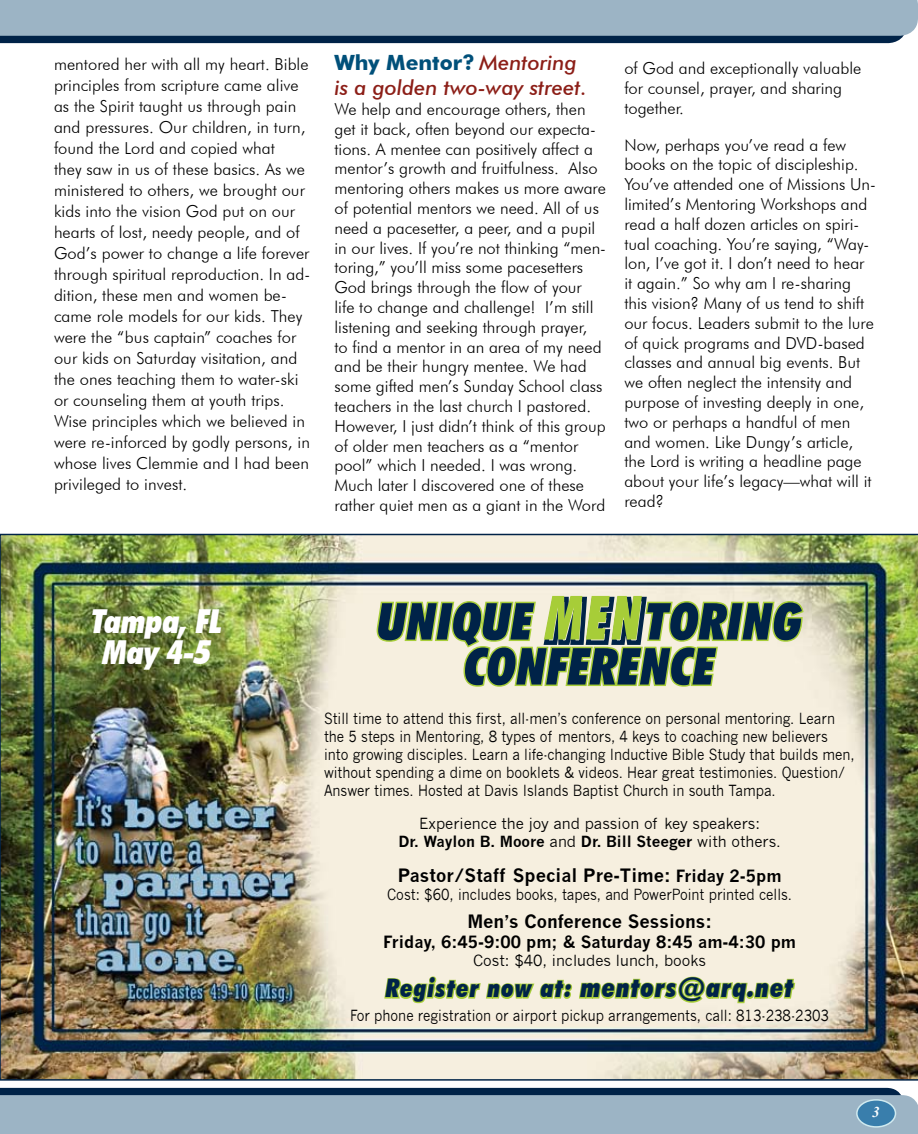
<style>
.page{position:relative;width:918px;height:1134px;background:#fff}
.page>*{position:absolute;margin:0;border:0;box-sizing:border-box;transform-origin:0 0}
.t1{font:italic 900 condensed 51px/45px "Futura BT";letter-spacing:.01em;color:#002348;text-align:center}
.t2{font:italic 900 condensed 33px/31.5px "Futura BT";color:#fff;text-align:center}
.t3{font:italic 900 condensed 27px "Futura BT";letter-spacing:.05em;color:#002348}
.t4{font:italic 500 21px/25.2px "Futura BT";color:#8c1e17}
.t5{font:700 18px "News Gothic";color:#000}
.t6{font:300 16.5px/19.8px "Futura BT";color:#000}
.t7{font:700 16.5px "News Gothic";color:#000}
.t8{font:15px/18px "News Gothic";color:#000;scale:.9 1}
.t9{font:15px/18px "News Gothic";color:#000;text-align:center}
.t10{font:italic 700 15px "Times New Roman";color:#fff}
.s1{font-weight:700;font-style:normal;color:#00507a}
.s2{font-size:61.2px;color:#a7cd38}
.s3{font-weight:700}
.s4{font-size:16.5px}
.s5{font-size:25.5px}
</style>
<div class="page">
<svg style="left:0;top:1088px;width:918px;height:46px;background:#849db1"></svg>
<svg style="left:857px;top:1100px;width:39px;height:27px"></svg>
<div style="left:856px;top:1099px;width:40px;height:29px;border:2px solid #c2dbdc;border-radius:50%"></div>
<svg style="left:0;top:0;width:918px;height:43px;background:#829cb0"></svg>
<img style="left:0;top:534px;width:918px;height:547px">
<svg style="left:375px;top:554px;width:430px;height:134px;background:#c0c8a9"></svg>
<svg style="left:383px;top:975px;width:414px;height:33px;background:#dde4ab"></svg>
<p class="t6" style="left:54px;top:53px;width:258px;line-height:21px">mentored her with all my heart. Bible principles from scripture came alive as the Spirit taught us through pain and pressures. Our children, in turn, found the Lord and copied what<br>they saw in us of these basics. As we ministered to others, we brought our kids into the vision God put on our hearts of lost, needy people, and of God’s power to change a life forever through spiritual reproduction. In ad&shy;dition, these men and women be&shy;came role models for our kids. They were the “bus captain” coaches for our kids on Saturday visitation, and the ones teaching them to water-ski or counseling them at youth trips.<br>Wise principles which we believed in were re-inforced by godly persons, in whose lives Clemmie and I had been privileged to invest.</p>
<p class="t4" style="left:334px;top:50px;width:254px"><span class="s1">Why Mentor?</span> Mentoring is a golden two-way street.</p>
<p class="t6" style="left:334px;top:99px;width:273px">We help and encourage others, then get it back, often beyond our expecta&shy;tions. A mentee can positively affect a mentor’s growth and fruitfulness. Also mentoring others makes us more aware of potential mentors we need. All of us need a pacesetter, a peer, and a pupil in our lives. If you’re not thinking “men&shy;toring,” you’ll miss some pacesetters God brings through the flow of your<br>life to change and challenge! I’m still listening and seeking through prayer,<br>to find a mentor in an area of my need and be their hungry mentee. We had some gifted men’s Sunday School class teachers in the last church I pastored.<br>However, I just didn’t think of this group of older men teachers as a “mentor pool” which I needed. I was wrong.<br>Much later I discovered one of these rather quiet men as a giant in the Word</p>
<p class="t6" style="left:624px;top:58px;width:239px">of God and exceptionally valuable for counsel, prayer, and sharing together.</p>
<p class="t6" style="left:624px;top:135px;width:253px">Now, perhaps you’ve read a few books on the topic of discipleship.<br>You’ve attended one of Missions Un&shy;limited’s Mentoring Workshops and read a half dozen articles on spiri&shy;tual coaching. You’re saying, “Way&shy;lon, I’ve got it. I don’t need to hear it again.” So why am I re-sharing this vision? Many of us tend to shift our focus. Leaders submit to the lure of quick programs and DVD-based classes and annual big events. But we often neglect the intensity and purpose of investing deeply in one, two or perhaps a handful of men and women. Like Dungy’s article, the Lord is writing a headline page about your life’s legacy—what will it read?</p>
<h2 class="t2" style="left:91px;top:605px;width:133px">Tampa, FL<br>May 4-5</h2>
<h1 class="t1" style="left:377px;top:598px;width:426px">UNIQUE <span class="s2">MEN</span>TORING<br>CONFERENCE</h1>
<p class="t8" style="left:324px;top:710px;width:591px">Still time to attend this first, all-men’s conference on personal mentoring. Learn the 5 steps in Mentoring, 8 types of mentors, 4 keys to coaching new believers into growing disciples. Learn a life-changing Inductive Bible Study that builds men, without spending a dime on booklets &amp; videos. Hear great testimonies. Question/ Answer times. Hosted at Davis Islands Baptist Church in south Tampa.</p>
<p class="t9" style="left:398px;top:815px;width:384px">Experience the joy and passion of key speakers:<br><span class="s3">Dr. Waylon B. Moore</span> and <span class="s3">Dr. Bill Steeger</span> with others.</p>
<p class="t5" style="left:398px;top:864px;width:385px">Pastor/Staff Special Pre-Time: <span class="s4">Friday 2-5pm</span></p>
<p class="t8" style="left:387px;top:885px;width:451px">Cost: $60, includes books, tapes, and PowerPoint printed cells.</p>
<p class="t5" style="left:467px;top:911px;width:246px">Men’s Conference Sessions:</p>
<p class="t7" style="left:383px;top:932px;width:414px">Friday, 6:45-9:00 pm; &amp; Saturday 8:45 am-4:30 pm</p>
<p class="t9" style="left:473px;top:952px;width:235px">Cost: $40, includes lunch, books</p>
<h3 class="t3" style="left:386px;top:971px;width:409px"><span class="s5">Register now at:</span> mentors@arq.net</h3>
<p class="t8" style="left:350px;top:1007px;width:533px">For phone registration or airport pickup arrangements, call: 813-238-2303</p>
<p class="t10" style="left:872px;top:1102px;width:9px">3</p>
</div>
